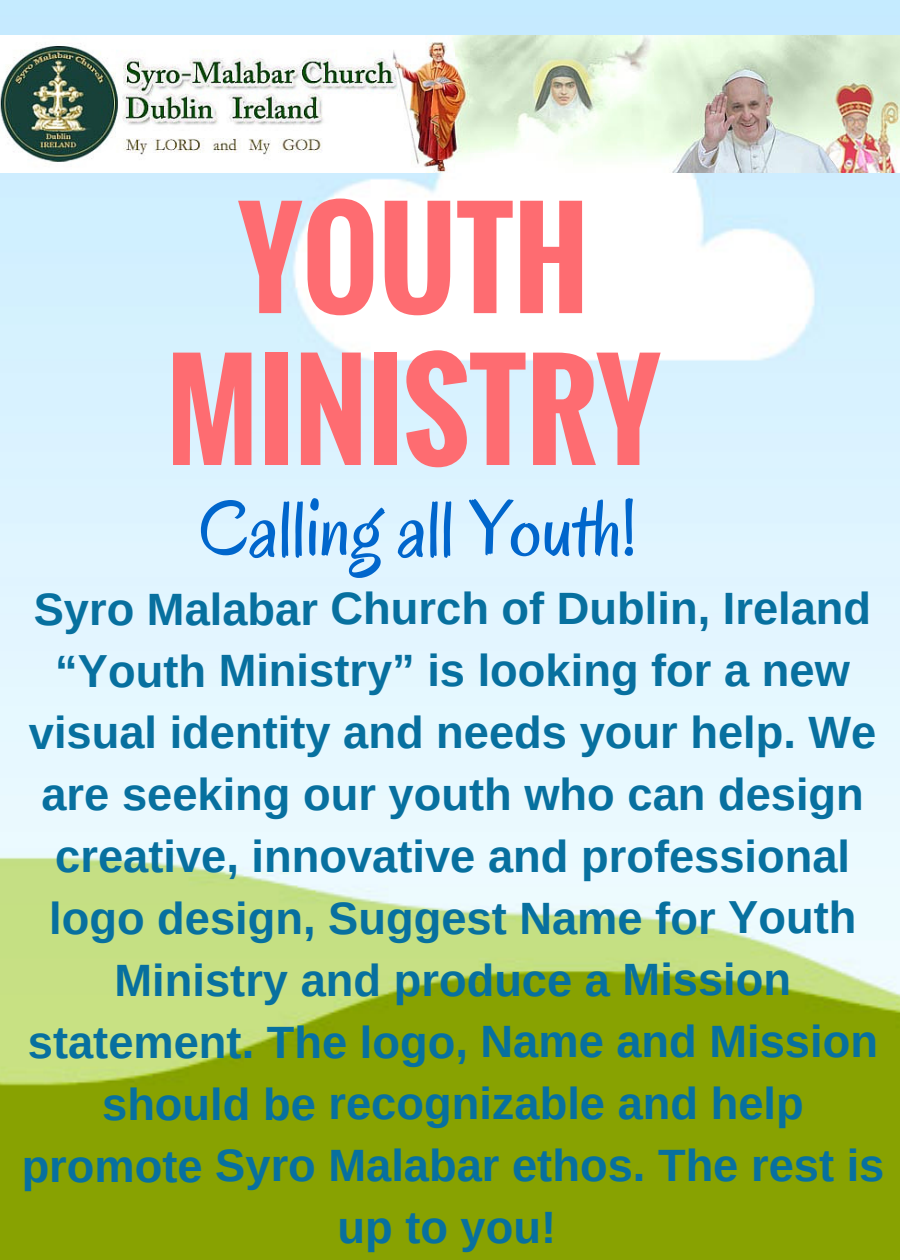
<style>
.page{position:relative;width:900px;height:1260px;background:#fff}
.page>*{position:absolute;margin:0;border:0;box-sizing:border-box;transform-origin:0 0}
.t1{font:700 127.75px/152px "Oswald";color:#fe6c71;text-align:center}
.t2{font:80.5px "Oregano";color:#06c}
.t3{font:700 45.25px/62px "Arimo";color:#07709f;text-align:center}
</style>
<div class="page">
<img style="left:0;top:0;width:900px;height:1260px">
<img style="left:0;top:36px;width:900px;height:136px">
<h1 class="t1" style="left:166px;top:179px;width:496px">YOUTH<br>MINISTRY</h1>
<h2 class="t2" style="left:198px;top:477px;width:440px">Calling all Youth!</h2>
<p class="t3" style="left:22px;top:578px;width:864px">Syro Malabar Church of Dublin, Ireland “Youth Ministry” is looking for a new visual identity and needs your help. We are seeking our youth who can design creative, innovative and professional logo design, Suggest Name for Youth Ministry and produce a Mission statement. The logo, Name and Mission should be recognizable and help promote Syro Malabar ethos. The rest is up to you!</p>
</div>
